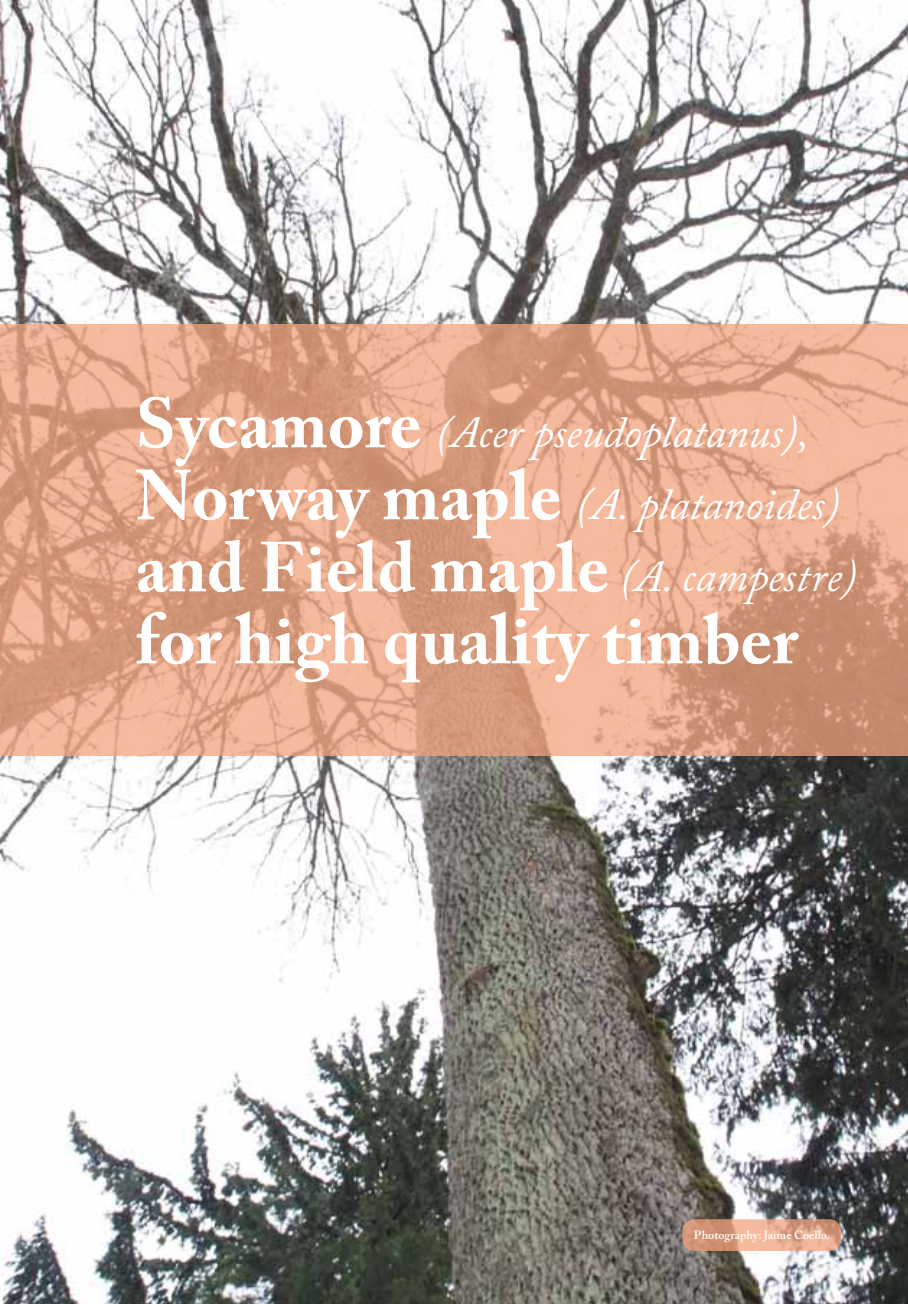
<style>
.page{position:relative;width:908px;height:1304px;background:#fff}
.page>*{position:absolute;margin:0;border:0;box-sizing:border-box;transform-origin:0 0}
.t1{font:700 70px/72px "Adobe Caslon Pro";color:#fff}
.t2{font:italic 44px/72px "Adobe Caslon Pro";color:#fff}
.t3{font:600 12px "Adobe Caslon Pro";color:#fff}
.s1{font-weight:700;font-style:normal;font-size:70px}
.s2{font-weight:400;font-style:italic;font-size:44px}
</style>
<div class="page">
<img style="left:0;top:0;width:907px;height:1304px">
<svg style="left:0;top:324px;width:907px;height:432px;background:#e0a587"></svg>
<svg style="left:682px;top:1219px;width:158px;height:32px;background:#dea386"></svg>
<p class="t2" style="left:135px;top:396px;width:705px"><span class="s1">Sycamore</span> (Acer pseudoplatanus),<br><span class="s1">Norway maple</span> (A. platanoides)</p>
<h1 class="t1" style="left:135px;top:531px;width:722px">and Field maple <span class="s2">(A. campestre) </span>for high quality timber</h1>
<p class="t3" style="left:693px;top:1228px;width:137px">Photography: Jaime Coello.</p>
</div>
